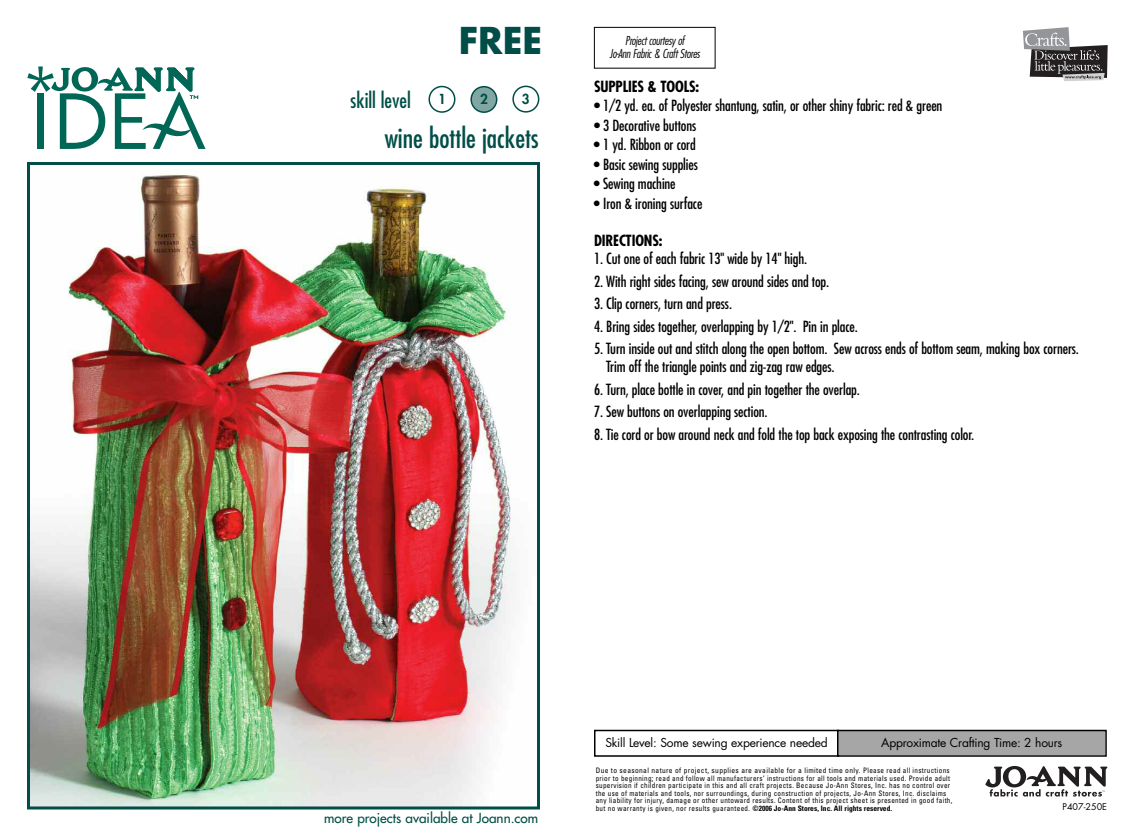
<style>
.page{position:relative;width:1134px;height:837px;background:#fff}
.page>*{position:absolute;margin:0;border:0;box-sizing:border-box;transform-origin:0 0}
.t1{font:700 36px "Futura";color:#004e47}
.t2{font:condensed 27px "Futura";color:#004e47}
.t3{font:condensed 21px "Futura";color:#004e47}
.t4{font:condensed 15px/18px "Futura";letter-spacing:-.01em;color:#000}
.t5{font:700 condensed 15px "Futura";letter-spacing:-.01em;color:#000}
.t6{font:13.5px "Futura";color:#004e47}
.t7{font:800 13.5px "Futura";color:#004e47}
.t8{font:12px "Futura";letter-spacing:-.02em;color:#000}
.t9{font:italic 300 condensed 12px/12.5px "Futura";letter-spacing:-.02em;color:#000;text-align:center}
.t10{font:9px "Futura";color:#000}
.t11{font:condensed 7.5px/7.5px "Univers";letter-spacing:.045em;color:#000}
.s1{font-weight:700}
</style>
<div class="page">
<div style="left:594px;top:730px;width:245px;height:27px;border:2px solid #000"></div>
<div style="left:838px;top:731px;width:267px;height:24px;background:#a6a6a6"></div>
<div style="left:837px;top:730px;width:270px;height:27px;border:2px solid #000"></div>
<svg style="left:985px;top:766px;width:122px;height:31px"></svg>
<svg style="left:1023px;top:27px;width:85px;height:54px"></svg>
<div style="left:594px;top:27px;width:122px;height:42px;border:1px solid #000"></div>
<img style="left:31px;top:173px;width:484px;height:632px">
<div style="left:27px;top:162px;width:513px;height:647px;border:3px solid #004e47"></div>
<svg style="left:27px;top:66px;width:179px;height:83px"></svg>
<svg style="left:512px;top:86px;width:27px;height:27px"></svg>
<svg style="left:470px;top:86px;width:27px;height:27px"></svg>
<svg style="left:428px;top:86px;width:27px;height:27px"></svg>
<h1 class="t1" style="left:459px;top:24px;width:85px">FREE</h1>
<h3 class="t3" style="left:351px;top:91px;width:62px">skill level</h3>
<p class="t7" style="left:438px;top:93px;width:9px">1</p>
<p class="t7" style="left:480px;top:93px;width:9px">2</p>
<p class="t7" style="left:522px;top:93px;width:9px">3</p>
<h2 class="t2" style="left:385px;top:126px;width:155px">wine bottle jackets</h2>
<p class="t9" style="left:610px;top:35px;width:92px">Project courtesy of<br>Jo-Ann Fabric &amp; Craft Stores</p>
<p class="t5" style="left:594px;top:79px;width:107px">SUPPLIES &amp; TOOLS:</p>
<p class="t4" style="left:594px;top:97px;width:350px">• 1/2 yd. ea. of Polyester shantung, satin, or other shiny fabric: red &amp; green</p>
<p class="t4" style="left:594px;top:117px;width:104px">• 3 Decorative buttons</p>
<p class="t4" style="left:594px;top:136px;width:103px">• 1 yd. Ribbon or cord</p>
<p class="t4" style="left:594px;top:156px;width:105px">• Basic sewing supplies</p>
<p class="t4" style="left:594px;top:175px;width:83px">• Sewing machine</p>
<p class="t4" style="left:594px;top:195px;width:110px">• Iron &amp; ironing surface</p>
<p class="t5" style="left:594px;top:234px;width:70px">DIRECTIONS:</p>
<p class="t4" style="left:594px;top:250px;width:215px">1. Cut one of each fabric 13" wide by 14" high.</p>
<p class="t4" style="left:594px;top:273px;width:237px">2. With right sides facing, sew around sides and top.</p>
<p class="t4" style="left:594px;top:296px;width:140px">3. Clip corners, turn and press.</p>
<p class="t4" style="left:594px;top:318px;width:265px">4. Bring sides together, overlapping by 1/2". Pin in place.</p>
<p class="t4" style="left:606px;top:341px;width:474px;text-indent:-12px">5. Turn inside out and stitch along the open bottom. Sew across ends of bottom seam, making box corners.<br>Trim off the triangle points and zig-zag raw edges.</p>
<p class="t4" style="left:594px;top:381px;width:267px">6. Turn, place bottle in cover, and pin together the overlap.</p>
<p class="t4" style="left:594px;top:404px;width:175px">7. Sew buttons on overlapping section.</p>
<p class="t4" style="left:594px;top:426px;width:382px">8. Tie cord or bow around neck and fold the top back exposing the contrasting color.</p>
<p class="t6" style="left:324px;top:812px;width:216px">more projects available at Joann.com</p>
<p class="t8" style="left:605px;top:737px;width:224px">Skill Level: Some sewing experience needed</p>
<p class="t8" style="left:881px;top:737px;width:183px">Approximate Crafting Time: 2 hours</p>
<p class="t11" style="left:596px;top:767px;width:358px">Due to seasonal nature of project, supplies are available for a limited time only. Please read all instructions prior to beginning; read and follow all manufacturers’ instructions for all tools and materials used. Provide adult supervision if children participate in this and all craft projects. Because Jo-Ann Stores, Inc. has no control over the use of materials and tools, nor surroundings, during construction of projects, Jo-Ann Stores, Inc. disclaims any liability for injury, damage or other untoward results. Content of this project sheet is presented in good faith, but no warranty is given, nor results guaranteed. <span class="s1">©2006 Jo-Ann Stores, Inc. All rights reserved.</span></p>
<p class="t10" style="left:1063px;top:802px;width:46px">P407-250E</p>
</div>
